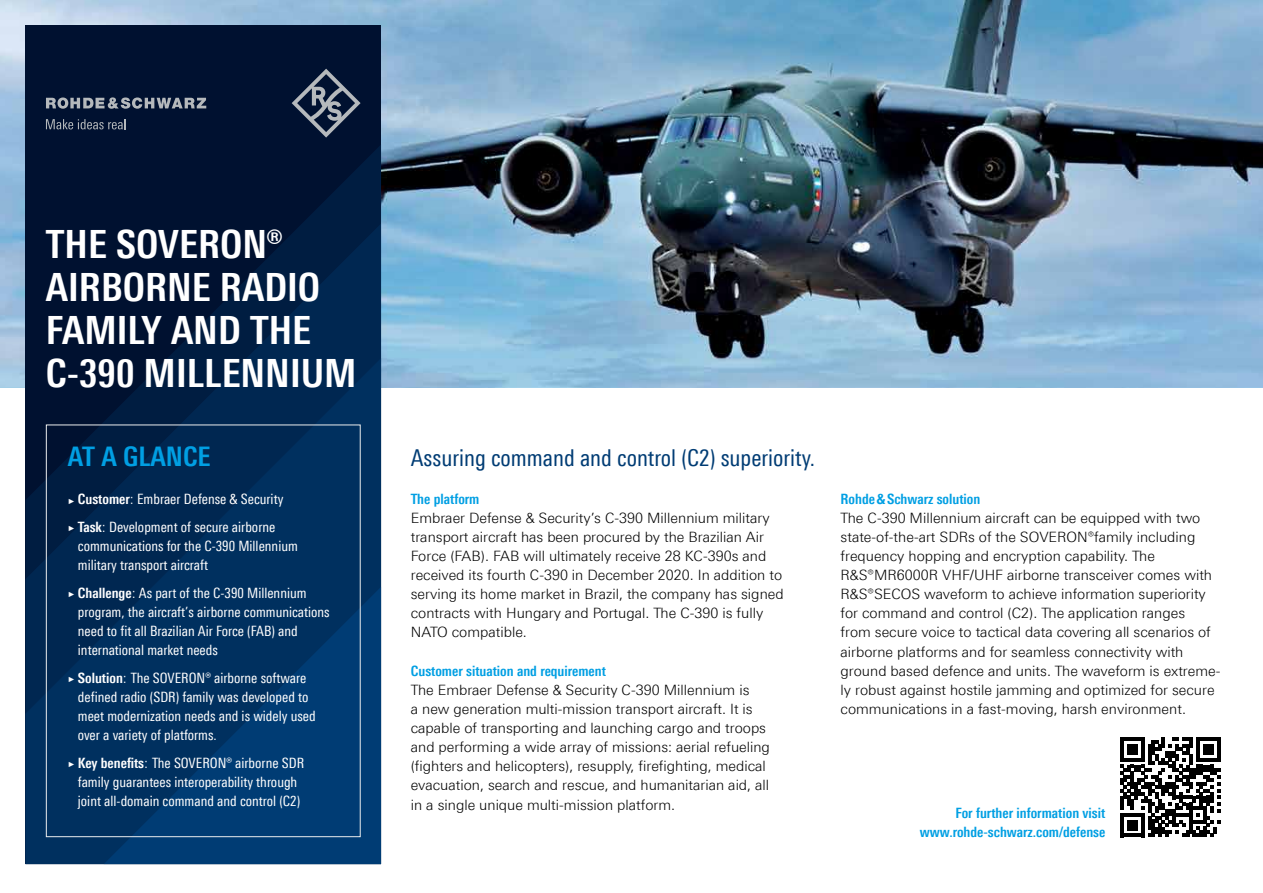
<style>
.page{position:relative;width:1263px;height:893px;background:#fff}
.page>*{position:absolute;margin:0;border:0;box-sizing:border-box;transform-origin:0 0}
.t1{font:700 39px/42.9px "Linotype Univers 620 Cn";color:#fff}
.t2{font:700 27px "Linotype Univers 620 Cn";color:#009fe3}
.t3{font:23.25px "Linotype Univers 420 Cn";color:#003c74}
.t4{font:300 14.25px/19px "Linotype Univers 330";color:#000}
.t5{font:14.25px/19px "Linotype Univers 420 Cn";color:#fff}
.t6{font:700 14.25px/19px "Linotype Univers 620 Cn";color:#009fe3;text-align:right}
.s1{font-family:"Arial";font-size:7.5px}
.s2{font-family:"Linotype Univers 620 Cn";font-weight:700}
.s3{font-family:"Linotype Univers 330";font-weight:300}
</style>
<div class="page">
<img style="left:0;top:0;width:1263px;height:387px">
<div style="left:26px;top:26px;width:355px;height:838px;background:#001130"></div>
<svg style="left:302px;top:145px;width:79px;height:79px;fill:#001b3f"></svg>
<svg style="left:168px;top:224px;width:213px;height:134px"></svg>
<svg style="left:26px;top:358px;width:355px;height:506px;background:#002751"></svg>
<svg style="left:104px;top:587px;width:277px;height:277px;background:#003569"></svg>
<svg style="left:46px;top:119px;width:80px;height:10px"></svg>
<svg style="left:46px;top:97px;width:160px;height:12px"></svg>
<svg style="left:292px;top:69px;width:69px;height:69px"></svg>
<div style="left:46px;top:425px;width:315px;height:412px;border:1px solid #ebedee"></div>
<svg style="left:1120px;top:737px;width:100px;height:100px"></svg>
<h1 class="t1" style="left:46px;top:223px;width:312px">THE SOVERON®<br>AIRBORNE RADIO<br>FAMILY AND THE<br>C-390 MILLENNIUM</h1>
<h2 class="t2" style="left:68px;top:440px;width:144px">AT A GLANCE</h2>
<p class="t5" style="left:68px;top:485px;width:217px;line-height:27.6px"><span class="s1">►</span> <span class="s2">Customer</span><span class="s3">:</span> Embraer Defense &amp; Security <span class="s1">►</span> <span class="s2">Task</span><span class="s3">:</span> Development of secure airborne</p>
<p class="t5" style="left:78px;top:536px;width:221px">communications for the C-390 Millennium military transport aircraft</p>
<p class="t5" style="left:78px;top:583px;width:253px;text-indent:-10px"><span class="s1">►</span> <span class="s2">Challenge</span><span class="s3">:</span> As part of the C-390 Millennium program, the aircraft’s airborne communications need to fit all Brazilian Air Force (FAB) and international market needs</p>
<p class="t5" style="left:78px;top:668px;width:239px;text-indent:-10px"><span class="s1">►</span> <span class="s2">Solution</span><span class="s3">:</span> The SOVERON® airborne software defined radio (SDR) family was developed to meet modernization needs and is widely used over a variety of platforms.</p>
<p class="t5" style="left:68px;top:753px;width:238px;text-align:center"><span class="s1">►</span> <span class="s2">Key benefits</span><span class="s3">:</span> The SOVERON® airborne SDR family guarantees interoperability through joint all-domain command and control (C2)</p>
<h3 class="t3" style="left:411px;top:444px;width:406px">Assuring command and control (C2) superiority.</h3>
<p class="t6" style="left:411px;top:489px;width:70px">The platform</p>
<p class="t4" style="left:411px;top:508px;width:374px">Embraer Defense &amp; Security’s C-390 Millennium military transport aircraft has been procured by the Brazilian Air Force (FAB). FAB will ultimately receive 28 KC-390s and received its fourth C-390 in December 2020. In addition to serving its home market in Brazil, the company has signed contracts with Hungary and Portugal. The C-390 is fully NATO compatible.</p>
<p class="t6" style="left:411px;top:661px;width:197px">Customer situation and requirement</p>
<p class="t4" style="left:411px;top:680px;width:361px">The Embraer Defense &amp; Security C-390 Millennium is<br>a new generation multi-mission transport aircraft. It is capable of transporting and launching cargo and troops and performing a wide array of missions: aerial refueling (fighters and helicopters), resupply, firefighting, medical evacuation, search and rescue, and humanitarian aid, all in a single unique multi-mission platform.</p>
<p class="t6" style="left:840px;top:489px;width:141px">Rohde&amp;Schwarz solution</p>
<p class="t4" style="left:840px;top:508px;width:381px">The C-390 Millennium aircraft can be equipped with two state-of-the-art SDRs of the SOVERON®family including frequency hopping and encryption capability. The R&amp;S®MR6000R VHF/UHF airborne transceiver comes with R&amp;S®SECOS waveform to achieve information superiority for command and control (C2). The application ranges<br>from secure voice to tactical data covering all scenarios of airborne platforms and for seamless connectivity with ground based defence and units. The waveform is extreme&shy;ly robust against hostile jamming and optimized for secure communications in a fast-moving, harsh environment.</p>
<p class="t6" style="left:920px;top:803px;width:187px">For further information visit www.rohde-schwarz.com/defense</p>
</div>
